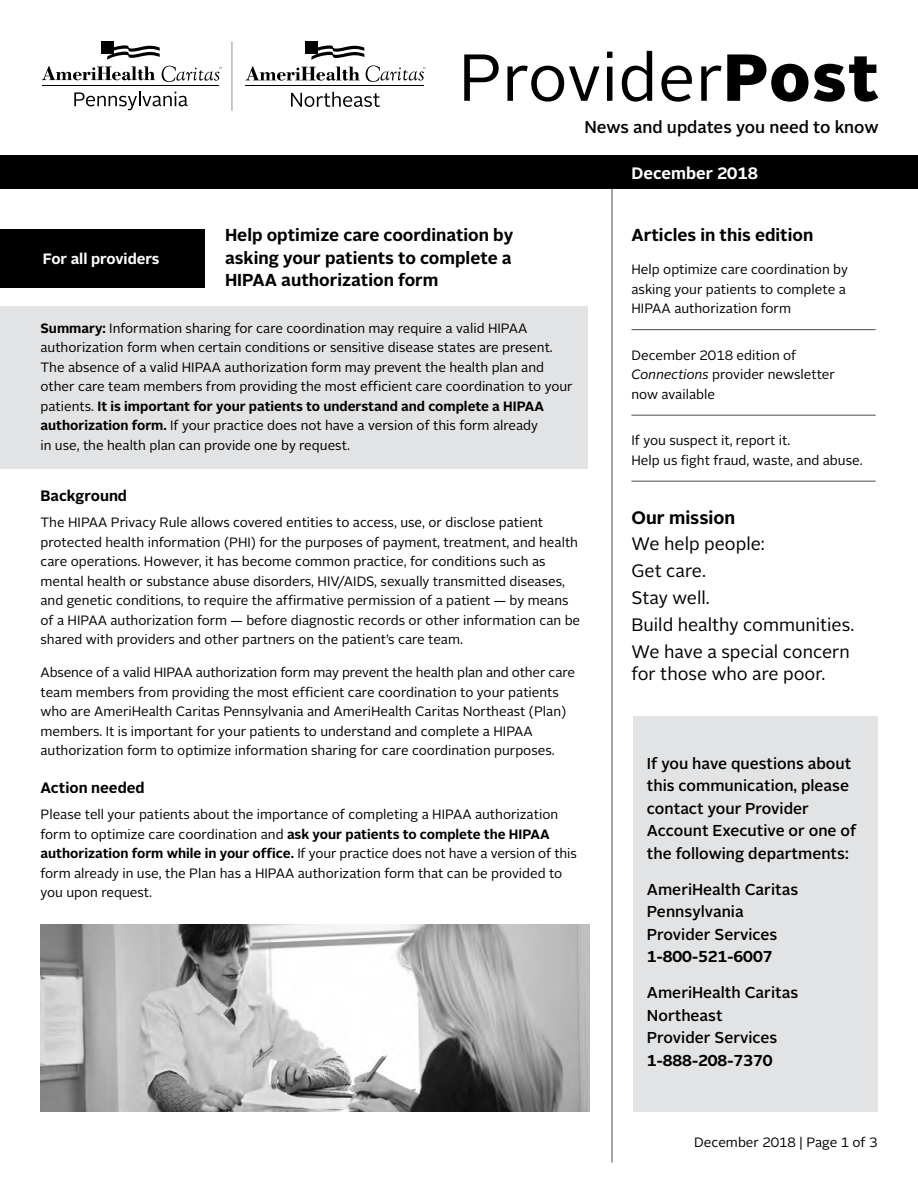
<style>
.page{position:relative;width:918px;height:1188px;background:#fff}
.page>*{position:absolute;margin:0;border:0;box-sizing:border-box;transform-origin:0 0}
.t1{font:66.15px "Alright Sans";letter-spacing:.01em;color:#000}
.t2{font:18px/27px "Alright Sans";color:#000}
.t3{font:700 18px "Alright Sans";color:#000}
.t4{font:700 17.25px/22.5px "Alright Sans";color:#000;text-align:justify}
.t5{font:500 17.1px "Alright Sans";color:#000}
.t6{font:700 16.5px "Alright Sans";color:#fff}
.t7{font:500 15.75px/22.5px "Alright Sans";color:#000}
.t8{font:700 15.75px "Alright Sans";color:#000}
.t9{font:700 15px "Alright Sans";color:#000}
.t10{font:700 15px "Alright Sans";color:#fff}
.t11{font:13.5px/19.5px "Alright Sans";color:#000}
.s1{font-weight:900}
.s2{font-weight:700}
.s3{font-style:italic}
</style>
<div class="page">
<div style="left:633px;top:716px;width:245px;height:396px;background:#e2e3e4"></div>
<div style="left:0;top:155px;width:918px;height:34px;background:#000"></div>
<hr style="left:612px;top:189px;width:1px;height:973px;background:#48484a">
<div style="left:305px;top:41px;width:13px;height:13px;background:#000"></div>
<svg style="left:291px;top:92px;width:89px;height:15px"></svg>
<hr style="left:246px;top:86px;width:178px;height:1px;background:#000">
<svg style="left:246px;top:45px;width:179px;height:37px"></svg>
<hr style="left:232px;top:42px;width:1px;height:68px;background:#8b8e90">
<svg style="left:162px;top:66px;width:60px;height:16px"></svg>
<div style="left:101px;top:41px;width:12px;height:13px;background:#000"></div>
<svg style="left:107px;top:45px;width:53px;height:15px"></svg>
<svg style="left:42px;top:66px;width:113px;height:14px"></svg>
<svg style="left:74px;top:91px;width:113px;height:19px"></svg>
<hr style="left:42px;top:85px;width:177px;height:1px;background:#000">
<div style="left:0;top:306px;width:588px;height:163px;background:#e2e3e4"></div>
<hr style="left:632px;top:329px;width:244px;height:1px;background:#48484a">
<hr style="left:632px;top:415px;width:244px;height:1px;background:#48484a">
<hr style="left:632px;top:481px;width:244px;height:1px;background:#48484a">
<div style="left:0;top:229px;width:205px;height:58px;background:#000"></div>
<img style="left:40px;top:924px;width:550px;height:188px">
<h1 class="t1" style="left:459px;top:33px;width:422px">Provider<span class="s1">Post</span></h1>
<p class="t5" style="left:584px;top:115px;width:296px">News and updates you need to know</p>
<p class="t4" style="left:225px;top:224px;width:290px">Help optimize care coordination by asking your patients to complete a HIPAA authorization form</p>
<p class="t11" style="left:40px;top:319px;width:534px"><span class="s2">Summary:</span> Information sharing for care coordination may require a valid HIPAA authorization form when certain conditions or sensitive disease states are present.<br>The absence of a valid HIPAA authorization form may prevent the health plan and other care team members from providing the most efficient care coordination to your patients. <span class="s2">It is important for your patients to understand and complete a HIPAA authorization form.</span> If your practice does not have a version of this form already<br>in use, the health plan can provide one by request.</p>
<p class="t9" style="left:40px;top:485px;width:88px">Background</p>
<p class="t11" style="left:40px;top:513px;width:541px">The HIPAA Privacy Rule allows covered entities to access, use, or disclose patient protected health information (PHI) for the purposes of payment, treatment, and health care operations. However, it has become common practice, for conditions such as mental health or substance abuse disorders, HIV/AIDS, sexually transmitted diseases, and genetic conditions, to require the affirmative permission of a patient — by means of a HIPAA authorization form — before diagnostic records or other information can be shared with providers and other partners on the patient’s care team.</p>
<p class="t11" style="left:40px;top:663px;width:536px">Absence of a valid HIPAA authorization form may prevent the health plan and other care team members from providing the most efficient care coordination to your patients who are AmeriHealth Caritas Pennsylvania and AmeriHealth Caritas Northeast (Plan) members. It is important for your patients to understand and complete a HIPAA authorization form to optimize information sharing for care coordination purposes.</p>
<p class="t9" style="left:40px;top:777px;width:106px">Action needed</p>
<p class="t11" style="left:40px;top:805px;width:538px">Please tell your patients about the importance of completing a HIPAA authorization form to optimize care coordination and <span class="s2">ask your patients to complete the HIPAA authorization form while in your office.</span> If your practice does not have a version of this form already in use, the Plan has a HIPAA authorization form that can be provided to you upon request.</p>
<p class="t10" style="left:43px;top:248px;width:118px">For all providers</p>
<p class="t6" style="left:632px;top:162px;width:128px">December 2018</p>
<p class="t4" style="left:632px;top:224px;width:183px">Articles in this edition</p>
<p class="t11" style="left:632px;top:260px;width:218px">Help optimize care coordination by asking your patients to complete a<br>HIPAA authorization form</p>
<p class="t11" style="left:632px;top:346px;width:205px">December 2018 edition of<br><span class="s3">Connections</span> provider newsletter now available</p>
<p class="t11" style="left:632px;top:431px;width:233px">If you suspect it, report it.<br>Help us fight fraud, waste, and abuse.</p>
<h2 class="t3" style="left:632px;top:505px;width:105px">Our mission</h2>
<h2 class="t2" style="left:632px;top:530px;width:224px">We help people:<br>Get care.<br>Stay well.<br>Build healthy communities.<br>We have a special concern</h2>
<h2 class="t2" style="left:632px;top:661px;width:196px">for those who are poor.</h2>
<p class="t7" style="left:647px;top:752px;width:211px">If you have questions about this communication, please contact your Provider<br>Account Executive or one of the following departments:</p>
<p class="t7" style="left:647px;top:878px;width:153px">AmeriHealth Caritas<br>Pennsylvania<br>Provider Services</p>
<p class="t8" style="left:647px;top:946px;width:127px">1-800-521-6007</p>
<p class="t7" style="left:647px;top:982px;width:153px">AmeriHealth Caritas<br>Northeast<br>Provider Services</p>
<p class="t8" style="left:647px;top:1049px;width:127px">1-888-208-7370</p>
<p class="t11" style="left:694px;top:1133px;width:185px">December 2018 | Page 1 of 3</p>
</div>
